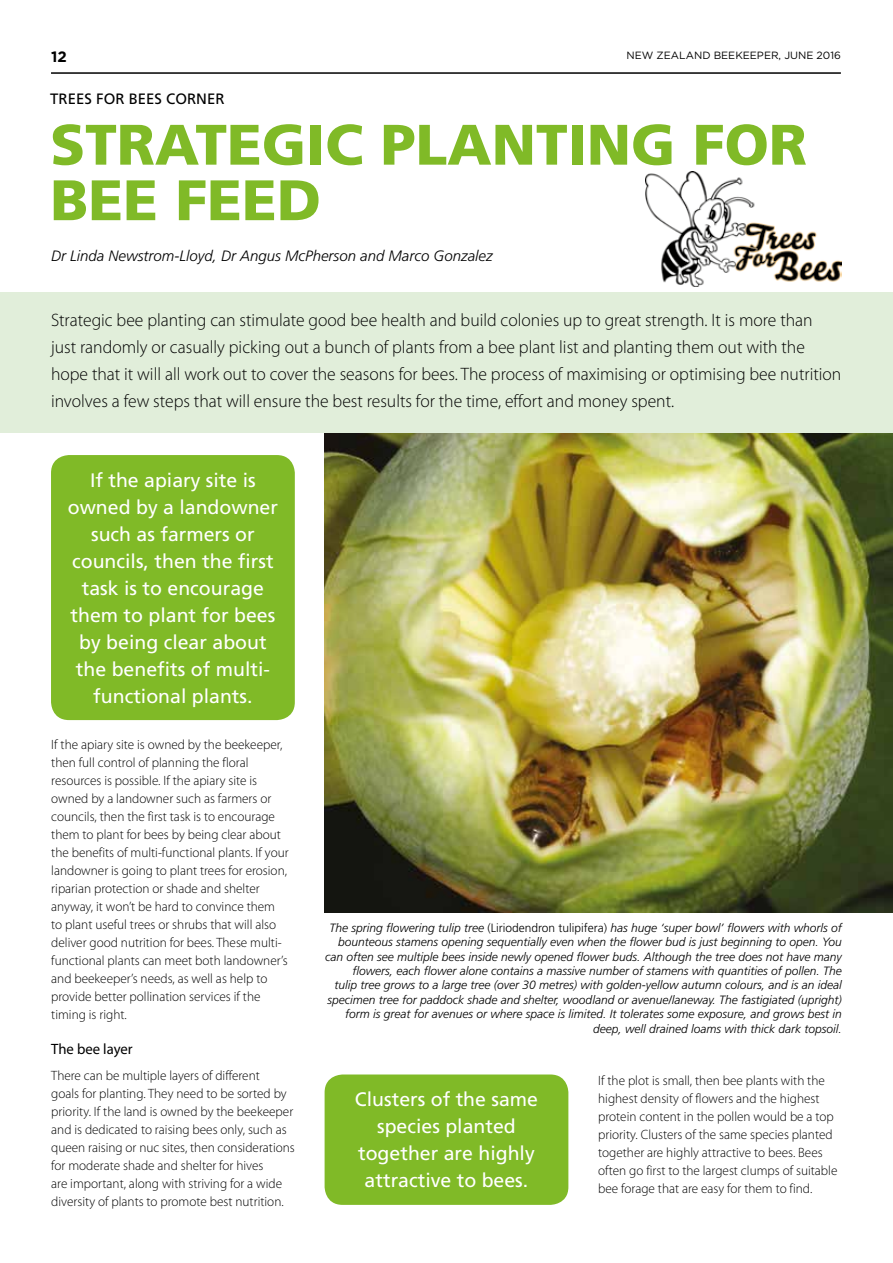
<style>
.page{position:relative;width:893px;height:1263px;background:#fff}
.page>*{position:absolute;margin:0;border:0;box-sizing:border-box;transform-origin:0 0}
.t1{font:900 57px/55.5px "Frutiger LT Std";color:#80ba27}
.t2{font:19.5px/27px "Frutiger LT Std";color:#fff;text-align:center}
.t3{font:300 18px/27px "Myriad Pro";color:#000}
.t4{font:italic 300 15px "Frutiger LT Std";color:#000}
.t5{font:15px "Frutiger LT Std";color:#000}
.t6{font:15px "Myriad Pro";color:#000}
.t7{font:700 15px "Gotham";color:#000}
.t8{font:300 13.5px/18px "Myriad Pro";color:#000}
.t9{font:italic 300 12px/14.4px "Frutiger LT Std";color:#000;text-align:right}
.t10{font:10.5px "Gotham";color:#000}
.s1{font-style:normal}
</style>
<div class="page">
<hr style="left:51px;top:72px;width:790px;height:2px;background:#000">
<img style="left:325px;top:432px;width:567px;height:480px">
<div style="left:0;top:292px;width:892px;height:140px;background:#e1eeda"></div>
<img style="left:645px;top:171px;width:197px;height:116px">
<div style="left:51px;top:455px;width:244px;height:265px;background:#80ba27;border-radius:18px"></div>
<div style="left:325px;top:1074px;width:243px;height:131px;background:#80ba27;border-radius:18px"></div>
<p class="t7" style="left:51px;top:47px;width:17px">12</p>
<p class="t10" style="left:626px;top:49px;width:216px">NEW ZEALAND BEEKEEPER, JUNE 2016</p>
<p class="t5" style="left:50px;top:90px;width:176px">TREES FOR BEES CORNER</p>
<h1 class="t1" style="left:50px;top:117px;width:758px">STRATEGIC PLANTING FOR<br>BEE FEED</h1>
<p class="t4" style="left:51px;top:248px;width:443px">Dr Linda Newstrom-Lloyd, Dr Angus McPherson and Marco Gonzalez</p>
<p class="t3" style="left:51px;top:307px;width:792px">Strategic bee planting can stimulate good bee health and build colonies up to great strength. It is more than just randomly or casually picking out a bunch of plants from a bee plant list and planting them out with the hope that it will all work out to cover the seasons for bees. The process of maximising or optimising bee nutrition involves a few steps that will ensure the best results for the time, effort and money spent.</p>
<h2 class="t2" style="left:68px;top:466px;width:212px">If the apiary site is owned by a landowner such as farmers or councils, then the first task is to encourage them to plant for bees by being clear about the benefits of multi&shy;functional plants.</h2>
<p class="t8" style="left:51px;top:735px;width:239px">If the apiary site is owned by the beekeeper, then full control of planning the floral resources is possible. If the apiary site is owned by a landowner such as farmers or councils, then the first task is to encourage them to plant for bees by being clear about the benefits of multi-functional plants. If your landowner is going to plant trees for erosion, riparian protection or shade and shelter anyway, it won’t be hard to convince them to plant useful trees or shrubs that will also deliver good nutrition for bees. These multi&shy;functional plants can meet both landowner’s and beekeeper’s needs, as well as help to provide better pollination services if the timing is right.</p>
<p class="t6" style="left:51px;top:1039px;width:83px">The bee layer</p>
<p class="t8" style="left:51px;top:1066px;width:245px">There can be multiple layers of different<br>goals for planting. They need to be sorted by priority. If the land is owned by the beekeeper and is dedicated to raising bees only, such as queen raising or nuc sites, then considerations for moderate shade and shelter for hives<br>are important, along with striving for a wide diversity of plants to promote best nutrition.</p>
<p class="t9" style="left:325px;top:920px;width:518px">The spring flowering tulip tree <span class="s1">(Liriodendron tulipifera)</span> has huge ‘super bowl’ flowers with whorls of bounteous stamens opening sequentially even when the flower bud is just beginning to open. You can often see multiple bees inside newly opened flower buds. Although the tree does not have many flowers, each flower alone contains a massive number of stamens with quantities of pollen. The<br>tulip tree grows to a large tree (over 30 metres) with golden-yellow autumn colours, and is an ideal specimen tree for paddock shade and shelter, woodland or avenue/laneway. The fastigiated (upright) form is great for avenues or where space is limited. It tolerates some exposure, and grows best in deep, well drained loams with thick dark topsoil.</p>
<h2 class="t2" style="left:355px;top:1086px;width:185px">Clusters of the same species planted together are highly attractive to bees.</h2>
<p class="t8" style="left:598px;top:1071px;width:241px">If the plot is small, then bee plants with the highest density of flowers and the highest protein content in the pollen would be a top priority. Clusters of the same species planted together are highly attractive to bees. Bees often go first to the largest clumps of suitable bee forage that are easy for them to find.</p>
</div>
